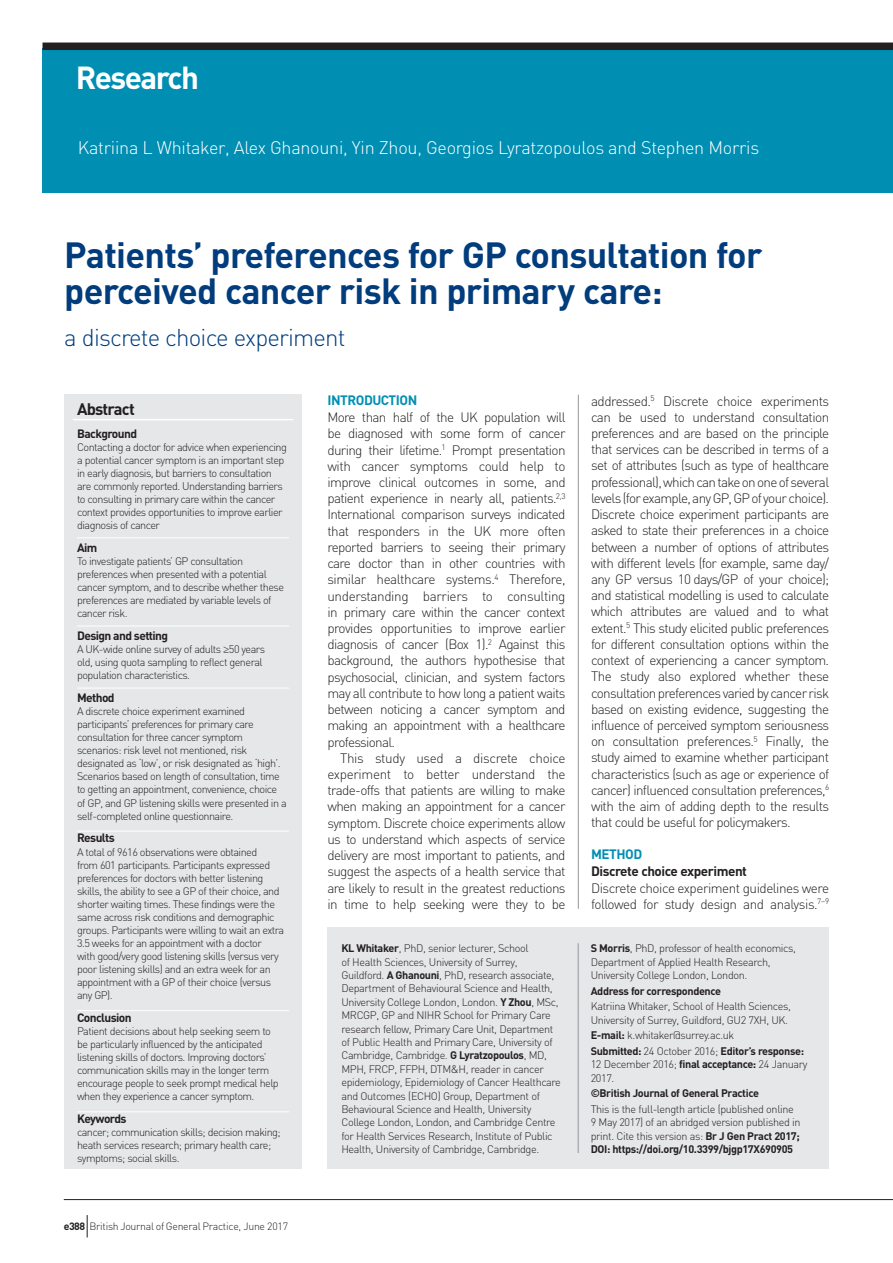
<style>
.page{position:relative;width:893px;height:1263px;background:#fff}
.page>*{position:absolute;margin:0;border:0;box-sizing:border-box;transform-origin:0 0}
.t1{font:700 36px/36px "DIN";letter-spacing:-.02em;color:#013d7d}
.t2{font:700 31.5px "DIN";letter-spacing:-.05em;color:#fff}
.t3{font:300 24px "DIN";letter-spacing:-.035em;color:#013d7d}
.t4{font:300 18px "DIN";letter-spacing:-.015em;color:#fff}
.t5{font:700 16.5px "DIN";letter-spacing:-.05em;color:#231f20}
.t6{font:300 13.5px/16.2px "DIN";letter-spacing:-.05em;color:#231f20;text-align:justify}
.t7{font:700 13.5px "DIN";letter-spacing:-.035em;color:#231f20}
.t8{font:700 13.5px "DIN";letter-spacing:-.035em;color:#008fb3}
.t9{font:700 12px "DIN";letter-spacing:-.05em;color:#231f20}
.t10{font:300 10.8px/13px "DIN";letter-spacing:-.05em;color:#231f20}
.t11{font:700 10.8px "DIN";letter-spacing:-.035em;color:#231f20}
.t12{font:300 10.5px "DIN";letter-spacing:-.025em;color:#231f20}
.s1{font-family:"Helvetica"}
.s2{font-weight:700}
</style>
<div class="page">
<div style="left:43px;top:48px;width:850px;height:144px;background:#008fb3"></div>
<div style="left:43px;top:43px;width:850px;height:7px;background:#231f20"></div>
<div style="left:64px;top:395px;width:238px;height:774px;background:#e6e7e9"></div>
<hr style="left:73px;top:419px;width:220px;height:1px;background:#fff">
<hr style="left:77px;top:537px;width:212px;height:1px;background:#fff">
<hr style="left:77px;top:626px;width:212px;height:1px;background:#fff">
<hr style="left:77px;top:688px;width:212px;height:1px;background:#fff">
<hr style="left:77px;top:831px;width:212px;height:1px;background:#fff">
<hr style="left:77px;top:1010px;width:212px;height:1px;background:#fff">
<hr style="left:77px;top:1111px;width:212px;height:1px;background:#fff">
<hr style="left:578px;top:395px;width:1px;height:514px;background:#939598">
<div style="left:327px;top:928px;width:502px;height:241px;background:#e6e7e9"></div>
<hr style="left:578px;top:943px;width:1px;height:210px;background:#939598">
<hr style="left:64px;top:1199px;width:829px;height:1px;background:#231f20">
<svg style="left:87px;top:1215px;width:1px;height:22px"></svg>
<h2 class="t2" style="left:76px;top:57px;width:125px">Research</h2>
<h3 class="t4" style="left:78px;top:137px;width:683px">Katriina L Whitaker, Alex Ghanouni, Yin Zhou, Georgios Lyratzopoulos and Stephen Morris</h3>
<h1 class="t1" style="left:64px;top:235px;width:700px">Patients’ preferences for GP consultation for perceived cancer risk in primary care:</h1>
<h3 class="t3" style="left:64px;top:323px;width:283px">a discrete choice experiment</h3>
<h3 class="t5" style="left:77px;top:398px;width:59px">Abstract</h3>
<p class="t9" style="left:77px;top:425px;width:62px">Background</p>
<p class="t10" style="left:77px;top:440px;width:211px">Contacting a doctor for advice when experiencing a potential cancer symptom is an important step in early diagnosis, but barriers to consultation are commonly reported. Understanding barriers to consulting in primary care within the cancer context provides opportunities to improve earlier diagnosis of cancer</p>
<p class="t9" style="left:77px;top:540px;width:22px">Aim</p>
<p class="t10" style="left:77px;top:554px;width:209px">To investigate patients’ GP consultation preferences when presented with a potential cancer symptom, and to describe whether these preferences are mediated by variable levels of cancer risk.</p>
<p class="t9" style="left:77px;top:628px;width:93px">Design and setting</p>
<p class="t10" style="left:77px;top:642px;width:189px">A UK-wide online survey of adults <span class="s1">≥</span>50 years old, using quota sampling to reflect general population characteristics.</p>
<p class="t9" style="left:77px;top:690px;width:39px">Method</p>
<p class="t10" style="left:77px;top:705px;width:211px">A discrete choice experiment examined participants’ preferences for primary care consultation for three cancer symptom scenarios: risk level not mentioned, risk designated as ‘low’, or risk designated as ‘high’.<br>Scenarios based on length of consultation, time to getting an appointment, convenience, choice of GP, and GP listening skills were presented in a self-completed online questionnaire.</p>
<p class="t9" style="left:77px;top:830px;width:39px">Results</p>
<p class="t10" style="left:77px;top:845px;width:209px">A total of 9616 observations were obtained<br>from 601 participants. Participants expressed preferences for doctors with better listening skills, the ability to see a GP of their choice, and shorter waiting times. These findings were the same across risk conditions and demographic groups. Participants were willing to wait an extra 3.5 weeks for an appointment with a doctor<br>with good/very good listening skills (versus very poor listening skills) and an extra week for an appointment with a GP of their choice (versus any GP).</p>
<p class="t9" style="left:77px;top:1010px;width:56px">Conclusion</p>
<p class="t10" style="left:77px;top:1024px;width:203px">Patient decisions about help seeking seem to be particularly influenced by the anticipated listening skills of doctors. Improving doctors’ communication skills may in the longer term encourage people to seek prompt medical help when they experience a cancer symptom.</p>
<p class="t9" style="left:77px;top:1111px;width:51px">Keywords</p>
<p class="t10" style="left:77px;top:1126px;width:205px">cancer; communication skills; decision making; heath services research; primary health care; symptoms; social skills.</p>
<p class="t12" style="left:64px;top:1219px;width:226px"><span class="s2">e388</span> British Journal of General Practice, June 2017</p>
<p class="t8" style="left:327px;top:391px;width:91px">INTRODUCTION</p>
<p class="t6" style="left:327px;top:409px;width:240px">More than half of the UK population will be diagnosed with some form of cancer during their lifetime.<sup>1</sup> Prompt presentation with cancer symptoms could help to improve clinical outcomes in some, and patient experience in nearly all, patients.<sup>2,3<br></sup>International comparison surveys indicated that responders in the UK more often reported barriers to seeing their primary care doctor than in other countries with similar healthcare systems.<sup>4</sup> Therefore, understanding barriers to consulting in primary care within the cancer context provides opportunities to improve earlier diagnosis of cancer (Box 1).<sup>2</sup> Against this background, the authors hypothesise that psychosocial, clinician, and system factors may all contribute to how long a patient waits between noticing a cancer symptom and making an appointment with a healthcare professional.</p>
<p class="t6" style="left:327px;top:750px;width:240px;text-indent:13px">This study used a discrete choice experiment to better understand the trade-offs that patients are willing to make when making an appointment for a cancer symptom. Discrete choice experiments allow us to understand which aspects of service delivery are most important to patients, and suggest the aspects of a health service that are likely to result in the greatest reductions in time to help seeking were they to be</p>
<p class="t6" style="left:591px;top:392px;width:240px">addressed.<sup>5</sup> Discrete choice experiments can be used to understand consultation preferences and are based on the principle that services can be described in terms of a set of attributes (such as type of healthcare professional), which can take on one of several levels (for example, any GP, GP of your choice).<br>Discrete choice experiment participants are asked to state their preferences in a choice between a number of options of attributes with different levels (for example, same day/ any GP versus 10 days/GP of your choice); and statistical modelling is used to calculate which attributes are valued and to what extent.<sup>5</sup> This study elicited public preferences for different consultation options within the context of experiencing a cancer symptom.<br>The study also explored whether these consultation preferences varied by cancer risk based on existing evidence, suggesting the influence of perceived symptom seriousness on consultation preferences.<sup>5</sup> Finally, the study aimed to examine whether participant characteristics (such as age or experience of cancer) influenced consultation preferences,<sup>6 </sup>with the aim of adding depth to the results that could be useful for policymakers.</p>
<p class="t8" style="left:591px;top:845px;width:53px">METHOD</p>
<p class="t7" style="left:591px;top:863px;width:157px">Discrete choice experiment</p>
<p class="t6" style="left:591px;top:879px;width:240px">Discrete choice experiment guidelines were followed for study design and analysis.<sup>7–9</sup></p>
<p class="t10" style="left:341px;top:941px;width:221px"><span class="s2">KL Whitaker</span>, PhD, senior lecturer, School<br>of Health Sciences, University of Surrey, Guildford. <span class="s2">A Ghanouni</span>, PhD, research associate, Department of Behavioural Science and Health, University College London, London. <span class="s2">Y Zhou</span>, MSc, MRCGP, GP and NIHR School for Primary Care research fellow, Primary Care Unit, Department of Public Health and Primary Care, University of Cambridge, Cambridge. <span class="s2">G Lyratzopoulos</span>, MD, MPH, FRCP, FFPH, DTM&amp;H, reader in cancer epidemiology, Epidemiology of Cancer Healthcare and Outcomes (ECHO) Group, Department of Behavioural Science and Health, University College London, London, and Cambridge Centre for Health Services Research, Institute of Public Health, University of Cambridge, Cambridge.</p>
<p class="t10" style="left:591px;top:941px;width:207px;line-height:13.5px"><span class="s2">S Morris</span>, PhD, professor of health economics,<br>Department of Applied Health Research,<br>University College London, London.</p>
<p class="t11" style="left:591px;top:984px;width:132px">Address for correspondence</p>
<p class="t10" style="left:591px;top:999px;width:202px;line-height:13.5px">Katriina Whitaker, School of Health Sciences,<br>University of Surrey, Guildford, GU2 7XH, UK.</p>
<p class="t10" style="left:591px;top:1027px;width:215px;line-height:15.6px"><span class="s2">E-mail:</span> k.whitaker@surrey.ac.uk<br><span class="s2">Submitted:</span> 24 October 2016; <span class="s2">Editor’s response:</span></p>
<p class="t10" style="left:591px;top:1057px;width:218px;line-height:13.5px">12 December 2016; <span class="s2">final acceptance:</span> 24 January<br>2017.</p>
<p class="t11" style="left:591px;top:1086px;width:170px">©British Journal of General Practice</p>
<p class="t10" style="left:591px;top:1102px;width:211px;line-height:13.5px">This is the full-length article (published online 9 May 2017) of an abridged version published in print. Cite this version as: <span class="s2">Br J Gen Pract 2017; DOI: https://doi.org/10.3399/bjgp17X690905</span></p>
</div>
